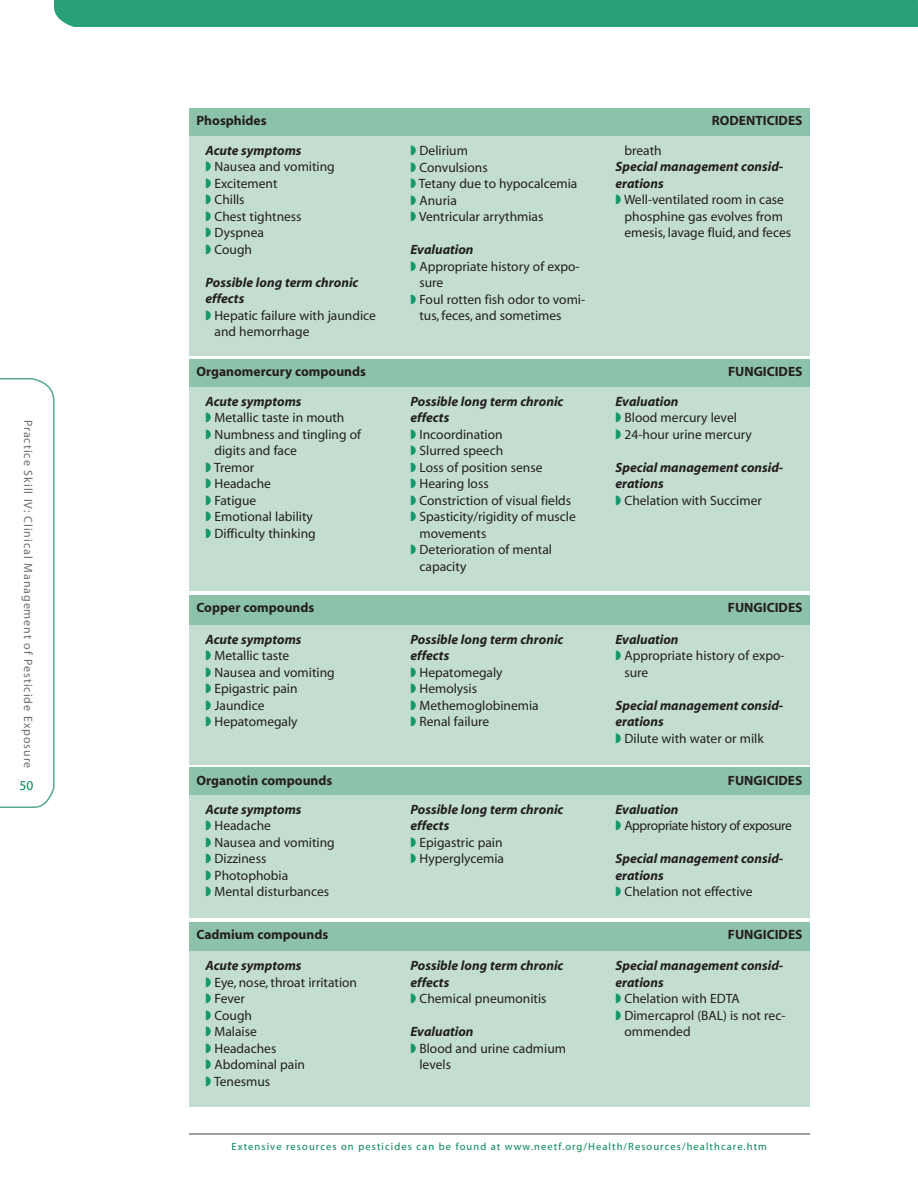
<style>
.page{position:relative;width:918px;height:1188px;background:#fff}
.page>*{position:absolute;margin:0;border:0;box-sizing:border-box;transform-origin:0 0}
.t1{font:13.5px/16.5px "Myriad MM.400.600";color:#231f20}
.t2{font:13.5px/16.5px "Myriad MM It.705.600";color:#231f20}
.t3{font:13.5px "Myriad MM.705.600";color:#231f20}
.t4{font:13.5px "Myriad MM.400.600";letter-spacing:-.03em;color:#231f20}
.t5{font:13.5px "Myriad MM.400.600";color:#008751}
.t6{font:12px "Myriad MM.400.600";letter-spacing:.075em;color:#6c6d70}
.t7{font:10.5px "Myriad MM.400.600";letter-spacing:.1em;color:#008751}
.s1{color:#14976b}
</style>
<div class="page">
<hr style="left:189px;top:1133px;width:621px;height:2px;background:#808285">
<svg style="left:0;top:378px;width:55px;height:430px"></svg>
<div style="left:54px;top:0;width:864px;height:27px;background:#28a079"></div>
<div style="left:189px;top:129px;width:621px;height:226px;background:#c3ded0"></div>
<div style="left:189px;top:108px;width:621px;height:28px;background:#8dc2aa"></div>
<div style="left:189px;top:380px;width:621px;height:211px;background:#c3ded0"></div>
<div style="left:189px;top:359px;width:621px;height:28px;background:#8dc2aa"></div>
<div style="left:189px;top:613px;width:621px;height:151px;background:#c3ded0"></div>
<div style="left:189px;top:595px;width:621px;height:30px;background:#8dc2aa"></div>
<div style="left:189px;top:780px;width:621px;height:138px;background:#c3ded0"></div>
<div style="left:189px;top:768px;width:621px;height:27px;background:#8dc2aa"></div>
<div style="left:189px;top:944px;width:621px;height:163px;background:#c3ded0"></div>
<div style="left:189px;top:922px;width:621px;height:29px;background:#8dc2aa"></div>
<p class="t6" style="left:33px;top:420px;width:350px;rotate:90deg">Practice Skill IV: Clinical Management of Pesticide Exposure</p>
<p class="t5" style="left:20px;top:780px;width:15px">50</p>
<p class="t3" style="left:196px;top:115px;width:72px">Phosphides</p>
<p class="t3" style="left:712px;top:115px;width:92px">RODENTICIDES</p>
<p class="t2" style="left:206px;top:143px;width:98px">Acute symptoms</p>
<p class="t1" style="left:206px;top:160px;width:131px"><span class="s1">◗</span> Nausea and vomiting <span class="s1">◗</span> Excitement<br><span class="s1">◗</span> Chills<br><span class="s1">◗</span> Chest tightness<br><span class="s1">◗</span> Dyspnea<br><span class="s1">◗</span> Cough</p>
<p class="t2" style="left:206px;top:275px;width:154px">Possible long term chronic effects</p>
<p class="t1" style="left:214px;top:308px;width:163px;text-indent:-9px"><span class="s1">◗</span> Hepatic failure with jaundice and hemorrhage</p>
<p class="t1" style="left:411px;top:144px;width:168px"><span class="s1">◗</span> Delirium<br><span class="s1">◗</span> Convulsions<br><span class="s1">◗</span> Tetany due to hypocalcemia <span class="s1">◗</span> Anuria<br><span class="s1">◗</span> Ventricular arrythmias</p>
<p class="t2" style="left:411px;top:243px;width:65px">Evaluation</p>
<p class="t1" style="left:411px;top:259px;width:171px"><span class="s1">◗</span> Appropriate history of expo-</p>
<p class="t1" style="left:420px;top:276px;width:25px">sure</p>
<p class="t1" style="left:411px;top:292px;width:176px"><span class="s1">◗</span> Foul rotten fish odor to vomi-</p>
<p class="t1" style="left:420px;top:309px;width:144px">tus, feces, and sometimes</p>
<p class="t1" style="left:624px;top:143px;width:39px">breath</p>
<p class="t2" style="left:615px;top:160px;width:169px">Special management consid&shy;erations</p>
<p class="t1" style="left:624px;top:193px;width:168px;text-indent:-9px"><span class="s1">◗</span> Well-ventilated room in case phosphine gas evolves from emesis, lavage fluid, and feces</p>
<p class="t3" style="left:196px;top:366px;width:171px">Organomercury compounds</p>
<p class="t3" style="left:728px;top:366px;width:76px">FUNGICIDES</p>
<p class="t2" style="left:206px;top:394px;width:98px">Acute symptoms</p>
<p class="t1" style="left:206px;top:411px;width:140px"><span class="s1">◗</span> Metallic taste in mouth</p>
<p class="t1" style="left:206px;top:427px;width:157px"><span class="s1">◗</span> Numbness and tingling of</p>
<p class="t1" style="left:214px;top:444px;width:84px">digits and face</p>
<p class="t1" style="left:206px;top:460px;width:50px"><span class="s1">◗</span> Tremor</p>
<p class="t1" style="left:206px;top:477px;width:67px"><span class="s1">◗</span> Headache</p>
<p class="t1" style="left:206px;top:493px;width:52px"><span class="s1">◗</span> Fatigue</p>
<p class="t1" style="left:206px;top:510px;width:109px"><span class="s1">◗</span> Emotional lability</p>
<p class="t1" style="left:206px;top:526px;width:112px"><span class="s1">◗</span> Difficulty thinking</p>
<p class="t2" style="left:411px;top:394px;width:154px">Possible long term chronic effects</p>
<p class="t1" style="left:411px;top:427px;width:94px"><span class="s1">◗</span> Incoordination</p>
<p class="t1" style="left:411px;top:444px;width:94px"><span class="s1">◗</span> Slurred speech</p>
<p class="t1" style="left:411px;top:460px;width:134px"><span class="s1">◗</span> Loss of position sense</p>
<p class="t1" style="left:411px;top:477px;width:80px"><span class="s1">◗</span> Hearing loss</p>
<p class="t1" style="left:411px;top:493px;width:162px"><span class="s1">◗</span> Constriction of visual fields</p>
<p class="t1" style="left:411px;top:510px;width:167px"><span class="s1">◗</span> Spasticity/rigidity of muscle</p>
<p class="t1" style="left:420px;top:526px;width:68px">movements</p>
<p class="t1" style="left:411px;top:543px;width:143px"><span class="s1">◗</span> Deterioration of mental</p>
<p class="t1" style="left:420px;top:559px;width:48px">capacity</p>
<p class="t2" style="left:615px;top:394px;width:65px">Evaluation</p>
<p class="t1" style="left:615px;top:411px;width:138px"><span class="s1">◗</span> Blood mercury level<br><span class="s1">◗</span> 24-hour urine mercury</p>
<p class="t2" style="left:615px;top:460px;width:169px">Special management consid&shy;erations</p>
<p class="t1" style="left:615px;top:493px;width:148px"><span class="s1">◗</span> Chelation with Succimer</p>
<p class="t3" style="left:196px;top:602px;width:119px">Copper compounds</p>
<p class="t3" style="left:728px;top:602px;width:76px">FUNGICIDES</p>
<p class="t2" style="left:206px;top:632px;width:98px">Acute symptoms</p>
<p class="t1" style="left:206px;top:648px;width:131px"><span class="s1">◗</span> Metallic taste<br><span class="s1">◗</span> Nausea and vomiting <span class="s1">◗</span> Epigastric pain<br><span class="s1">◗</span> Jaundice<br><span class="s1">◗</span> Hepatomegaly</p>
<p class="t2" style="left:411px;top:632px;width:154px">Possible long term chronic effects</p>
<p class="t1" style="left:411px;top:665px;width:130px"><span class="s1">◗</span> Hepatomegaly<br><span class="s1">◗</span> Hemolysis<br><span class="s1">◗</span> Methemoglobinemia <span class="s1">◗</span> Renal failure</p>
<p class="t2" style="left:615px;top:632px;width:65px">Evaluation</p>
<p class="t1" style="left:624px;top:648px;width:162px;text-indent:-9px"><span class="s1">◗</span> Appropriate history of expo&shy;sure</p>
<p class="t2" style="left:615px;top:698px;width:169px">Special management consid&shy;erations</p>
<p class="t1" style="left:615px;top:731px;width:150px"><span class="s1">◗</span> Dilute with water or milk</p>
<p class="t3" style="left:196px;top:775px;width:137px">Organotin compounds</p>
<p class="t3" style="left:728px;top:775px;width:76px">FUNGICIDES</p>
<p class="t2" style="left:206px;top:802px;width:98px">Acute symptoms</p>
<p class="t1" style="left:206px;top:819px;width:131px"><span class="s1">◗</span> Headache<br><span class="s1">◗</span> Nausea and vomiting <span class="s1">◗</span> Dizziness<br><span class="s1">◗</span> Photophobia<br><span class="s1">◗</span> Mental disturbances</p>
<p class="t2" style="left:411px;top:802px;width:154px">Possible long term chronic effects</p>
<p class="t1" style="left:411px;top:835px;width:95px"><span class="s1">◗</span> Epigastric pain <span class="s1">◗</span> Hyperglycemia</p>
<p class="t2" style="left:615px;top:802px;width:65px">Evaluation</p>
<p class="t4" style="left:615px;top:821px;width:178px"><span class="s1">◗</span> Appropriate history of exposure</p>
<p class="t2" style="left:615px;top:852px;width:169px">Special management consid&shy;erations</p>
<p class="t1" style="left:615px;top:885px;width:139px"><span class="s1">◗</span> Chelation not effective</p>
<p class="t3" style="left:196px;top:930px;width:133px">Cadmium compounds</p>
<p class="t3" style="left:728px;top:930px;width:76px">FUNGICIDES</p>
<p class="t2" style="left:206px;top:959px;width:98px">Acute symptoms</p>
<p class="t1" style="left:206px;top:975px;width:153px"><span class="s1">◗</span> Eye, nose, throat irritation <span class="s1">◗</span> Fever<br><span class="s1">◗</span> Cough<br><span class="s1">◗</span> Malaise<br><span class="s1">◗</span> Headaches<br><span class="s1">◗</span> Abdominal pain<br><span class="s1">◗</span> Tenesmus</p>
<p class="t2" style="left:411px;top:959px;width:154px">Possible long term chronic effects</p>
<p class="t1" style="left:411px;top:991px;width:138px"><span class="s1">◗</span> Chemical pneumonitis</p>
<p class="t2" style="left:411px;top:1025px;width:65px">Evaluation</p>
<p class="t1" style="left:420px;top:1041px;width:148px;text-indent:-9px"><span class="s1">◗</span> Blood and urine cadmium levels</p>
<p class="t2" style="left:615px;top:959px;width:169px">Special management consid&shy;erations</p>
<p class="t1" style="left:615px;top:991px;width:126px"><span class="s1">◗</span> Chelation with EDTA</p>
<p class="t1" style="left:615px;top:1008px;width:172px"><span class="s1">◗</span> Dimercaprol (BAL) is not rec-</p>
<p class="t1" style="left:624px;top:1024px;width:68px">ommended</p>
<p class="t7" style="left:232px;top:1142px;width:537px">Extensive resources on pesticides can be found at www.neetf.org/Health/Resources/healthcare.htm</p>
</div>
